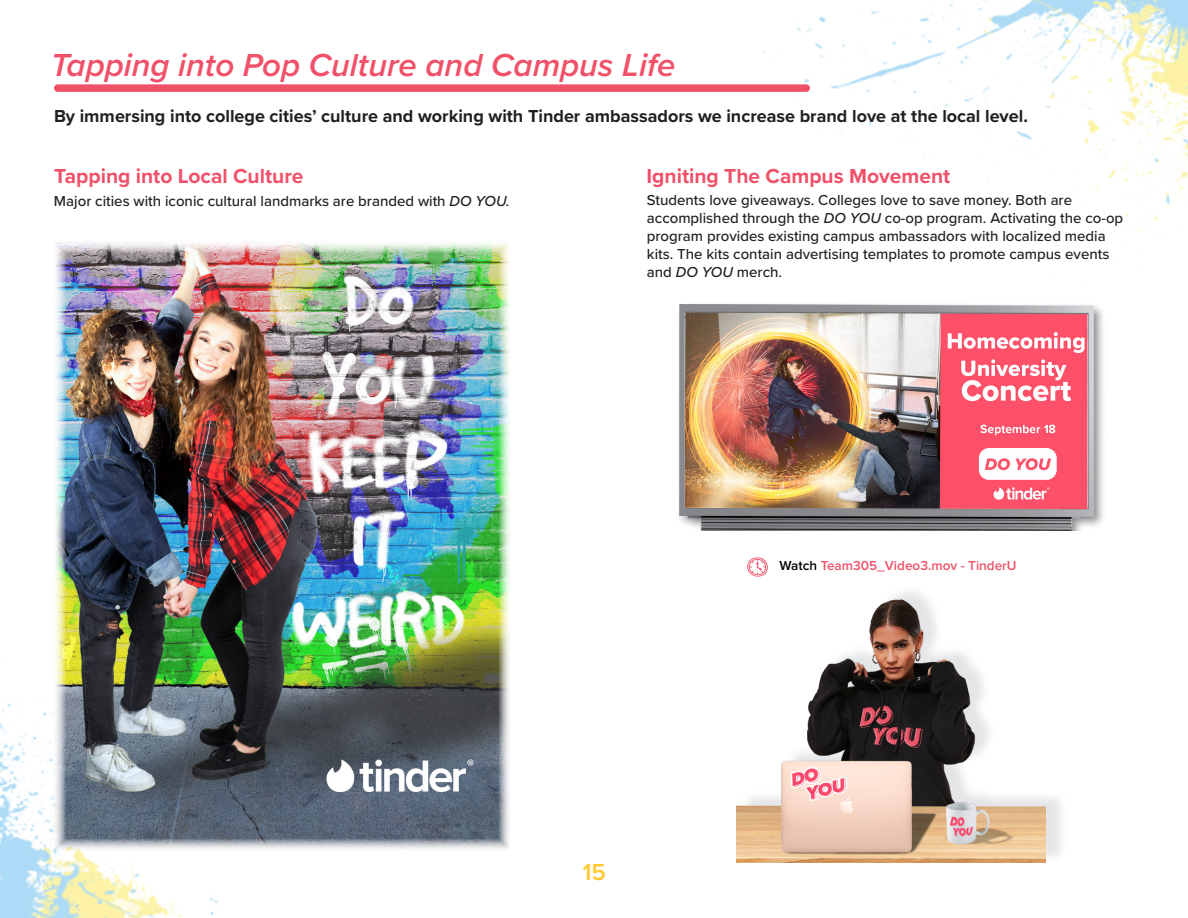
<style>
.page{position:relative;width:1188px;height:918px;background:#fff}
.page>*{position:absolute;margin:0;border:0;box-sizing:border-box;transform-origin:0 0}
.t1{font:italic 600 33px "Proxima Nova";color:#f05169}
.t2{font:600 24px "Proxima Nova";color:#fec931}
.t3{font:700 21px "Proxima Nova";color:#f05169}
.t4{font:700 18px "Proxima Nova";color:#231f20}
.t5{font:500 15px/18px "Proxima Nova";color:#231f20}
.t6{font:600 13.5px "Proxima Nova";color:#f05169}
.s1{font-style:italic}
.s2{color:#000}
</style>
<div class="page">
<img style="left:0;top:0;width:1188px;height:918px">
<img style="left:52px;top:240px;width:460px;height:612px">
<img style="left:648px;top:291px;width:486px;height:240px">
<div style="left:574px;top:848px;width:55px;height:40px;background:#fff;border-radius:18px"></div>
<div style="left:741px;top:584px;width:326px;height:280px;background:#dcdddf;opacity:.75"></div>
<img style="left:737px;top:567px;width:309px;height:295px">
<div style="left:54px;top:84px;width:756px;height:8px;background:#f05169;border-radius:4px"></div>
<svg style="left:746px;top:557px;width:22px;height:23px"></svg>
<p class="t1" style="left:51px;top:41px;width:626px">Tapping into Pop Culture and Campus Life</p>
<p class="t4" style="left:54px;top:103px;width:976px">By immersing into college cities’ culture and working with Tinder ambassadors we increase brand love at the local level.</p>
<p class="t3" style="left:54px;top:161px;width:251px">Tapping into Local Culture</p>
<p class="t5" style="left:54px;top:192px;width:457px">Major cities with iconic cultural landmarks are branded with <span class="s1">DO YOU.</span></p>
<p class="t3" style="left:646px;top:160px;width:305px">Igniting The Campus Movement</p>
<p class="t5" style="left:647px;top:191px;width:478px">Students love giveaways. Colleges love to save money. Both are accomplished through the <span class="s1">DO YOU</span> co-op program. Activating the co-op program provides existing campus ambassadors with localized media kits. The kits contain advertising templates to promote campus events and <span class="s1">DO YOU</span> merch.</p>
<p class="t6" style="left:780px;top:559px;width:239px"><span class="s2">Watch</span> Team305_Video3.mov - TinderU</p>
<p class="t2" style="left:582px;top:861px;width:25px">15</p>
</div>
